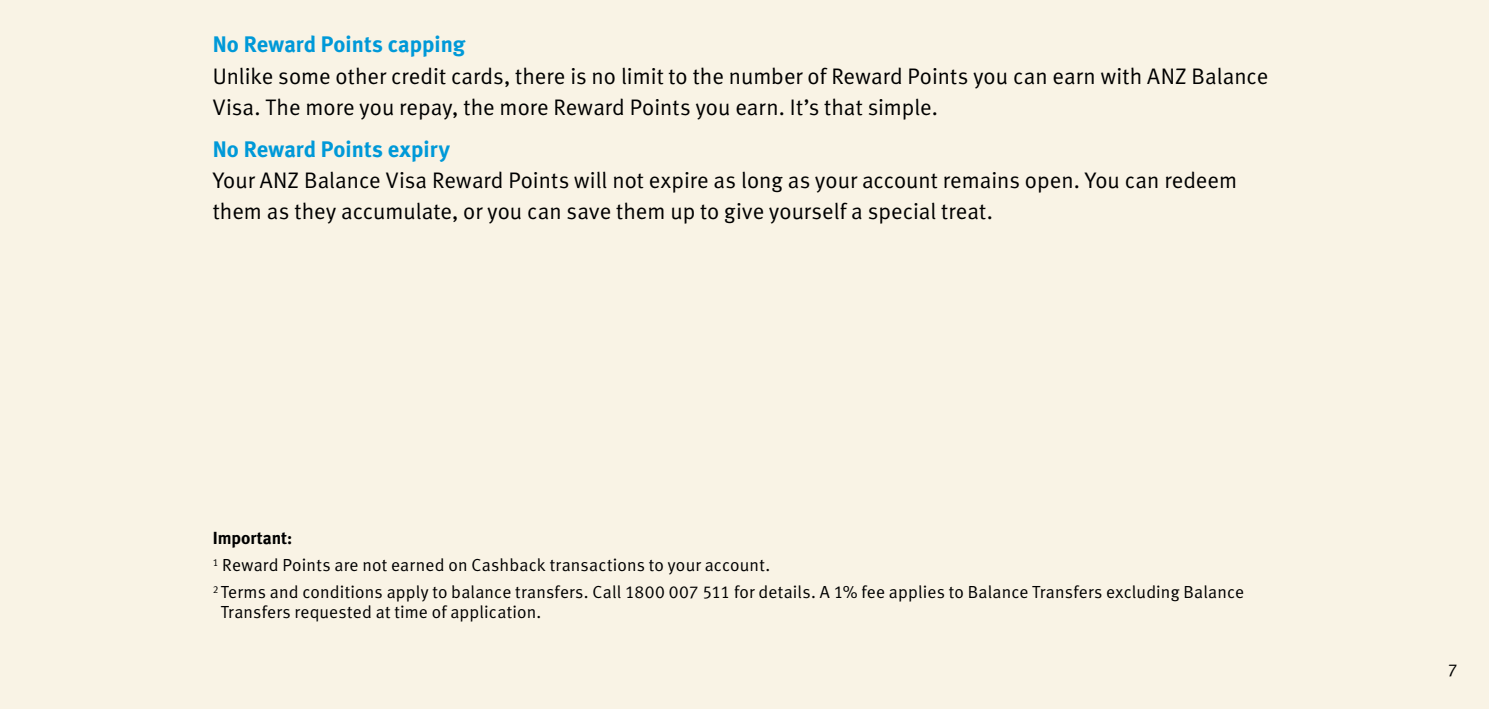
<style>
.page{position:relative;width:1489px;height:709px;background:#fff}
.page>*{position:absolute;margin:0;border:0;box-sizing:border-box;transform-origin:0 0}
.t1{font:22.5px/31.2px "Meta Normal LF";letter-spacing:.005em;color:#000}
.t2{font:22.5px "Meta Bold LF";color:#0099d8}
.t3{font:17.5px/27px "Meta Normal LF";letter-spacing:.01em;color:#000}
.t4{font:17.5px "Meta Bold LF";color:#000}
</style>
<div class="page">
<div style="left:0;top:0;width:1488px;height:709px;background:#f9f3e5"></div>
<p class="t2" style="left:213px;top:31px;width:254px">No Reward Points capping</p>
<p class="t1" style="left:213px;top:60px;width:1056px">Unlike some other credit cards, there is no limit to the number of Reward Points you can earn with ANZ Balance<br>Visa. The more you repay, the more Reward Points you earn. It’s that simple.</p>
<p class="t2" style="left:213px;top:136px;width:239px">No Reward Points expiry</p>
<p class="t1" style="left:213px;top:164px;width:1025px">Your ANZ Balance Visa Reward Points will not expire as long as your account remains open. You can redeem them as they accumulate, or you can save them up to give yourself a special treat.</p>
<p class="t4" style="left:213px;top:528px;width:81px">Important:</p>
<p class="t3" style="left:213px;top:551px;width:1032px"><sup>1</sup> Reward Points are not earned on Cashback transactions to your account.<br><sup>2</sup> Terms and conditions apply to balance transfers. Call 1800 007 511 for details. A 1% fee applies to Balance Transfers excluding Balance</p>
<p class="t3" style="left:221px;top:598px;width:322px">Transfers requested at time of application.</p>
<p class="t3" style="left:1447px;top:656px;width:11px">7</p>
</div>
